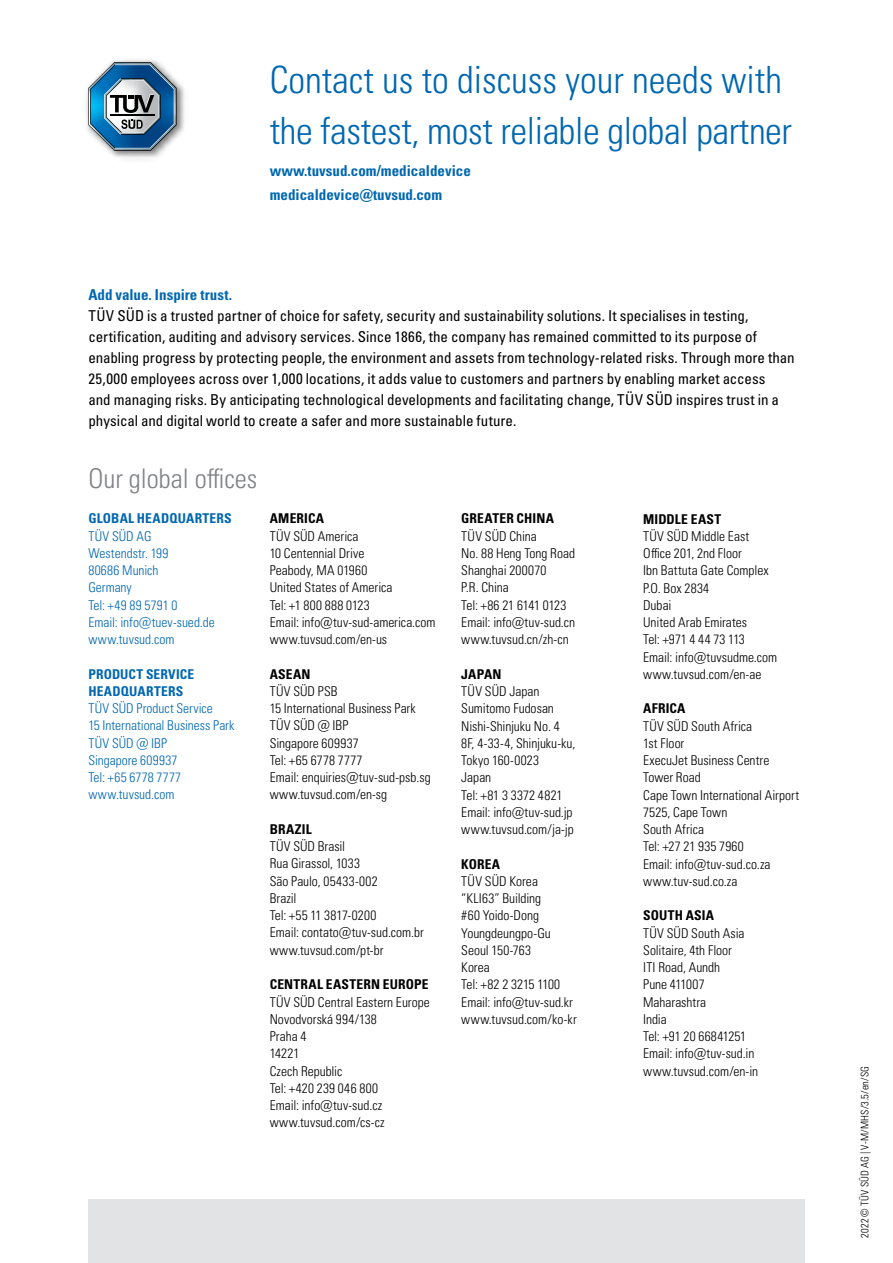
<style>
.page{position:relative;width:893px;height:1263px;background:#fff}
.page>*{position:absolute;margin:0;border:0;box-sizing:border-box;transform-origin:0 0}
.t1{font:37.5px/51px "Univers LTCYR 47 Light Cond";letter-spacing:-.01em;color:#0067b1}
.t2{font:27px "Univers LTCYR 47 Light Cond";color:#808285}
.t3{font:condensed 15px/21px "Univers LTCYR 57";color:#000}
.t4{font:15px/24px "Univers LTCYR 67 Bold Cond";color:#0067b1}
.t5{font:13.5px/17.2px "Univers LTCYR 47 Light Cond";color:#000}
.t6{font:13.5px/17.2px "Univers LTCYR 47 Light Cond";letter-spacing:.005em;color:#0067b1}
.t7{font:13.5px "Univers LTCYR 67 Bold Cond";letter-spacing:.01em;color:#000}
.t8{font:13.5px/17.2px "Univers LTCYR 67 Bold Cond";letter-spacing:.01em;color:#0067b1}
.t9{font:10.5px "Univers LTCYR 47 Light Cond";letter-spacing:.015em;color:#000}
</style>
<div class="page">
<div style="left:88px;top:1200px;width:717px;height:63px;background:#e2e3e4"></div>
<img style="left:86px;top:59px;width:99px;height:99px">
<svg style="left:88px;top:62px;width:89px;height:89px"></svg>
<h1 class="t1" style="left:270px;top:53px;width:524px">Contact us to discuss your needs with the fastest, most reliable global partner</h1>
<p class="t4" style="left:270px;top:158px;width:203px">www.tuvsud.com/medicaldevice medicaldevice@tuvsud.com</p>
<p class="t4" style="left:88px;top:282px;width:145px">Add value. Inspire trust.</p>
<p class="t3" style="left:88px;top:305px;width:708px">TÜV SÜD is a trusted partner of choice for safety, security and sustainability solutions. It specialises in testing, certification, auditing and advisory services. Since 1866, the company has remained committed to its purpose of enabling progress by protecting people, the environment and assets from technology-related risks. Through more than 25,000 employees across over 1,000 locations, it adds value to customers and partners by enabling market access<br>and managing risks. By anticipating technological developments and facilitating change, TÜV SÜD inspires trust in a physical and digital world to create a safer and more sustainable future.</p>
<h2 class="t2" style="left:88px;top:460px;width:171px">Our global offices</h2>
<p class="t8" style="left:88px;top:510px;width:145px">GLOBAL HEADQUARTERS</p>
<p class="t6" style="left:88px;top:526px;width:128px">TÜV SÜD AG<br>Westendstr. 199<br>80686 Munich<br>Germany<br>Tel: +49 89 5791 0<br>Email: info@tuev-sued.de www.tuvsud.com</p>
<p class="t8" style="left:88px;top:665px;width:107px">PRODUCT SERVICE<br>HEADQUARTERS</p>
<p class="t6" style="left:88px;top:699px;width:148px">TÜV SÜD Product Service<br>15 International Business Park<br>TÜV SÜD @ IBP<br>Singapore 609937<br>Tel: +65 6778 7777 www.tuvsud.com</p>
<p class="t7" style="left:270px;top:510px;width:56px">AMERICA</p>
<p class="t5" style="left:270px;top:526px;width:167px">TÜV SÜD America<br>10 Centennial Drive<br>Peabody, MA 01960<br>United States of America<br>Tel: +1 800 888 0123<br>Email: info@tuv-sud-america.com www.tuvsud.com/en-us</p>
<p class="t7" style="left:270px;top:665px;width:42px">ASEAN</p>
<p class="t5" style="left:270px;top:682px;width:162px">TÜV SÜD PSB<br>15 International Business Park<br>TÜV SÜD @ IBP<br>Singapore 609937<br>Tel: +65 6778 7777<br>Email: enquiries@tuv-sud-psb.sg www.tuvsud.com/en-sg</p>
<p class="t7" style="left:270px;top:821px;width:43px">BRAZIL</p>
<p class="t5" style="left:270px;top:837px;width:156px">TÜV SÜD Brasil<br>Rua Girassol, 1033<br>São Paulo, 05433-002<br>Brazil<br>Tel: +55 11 3817-0200<br>Email: contato@tuv-sud.com.br www.tuvsud.com/pt-br</p>
<p class="t7" style="left:270px;top:976px;width:160px">CENTRAL EASTERN EUROPE</p>
<p class="t5" style="left:270px;top:992px;width:162px">TÜV SÜD Central Eastern Europe<br>Novodvorská 994/138<br>Praha 4<br>14221<br>Czech Republic<br>Tel: +420 239 046 800<br>Email: info@tuv-sud.cz www.tuvsud.com/cs-cz</p>
<p class="t7" style="left:461px;top:510px;width:94px">GREATER CHINA</p>
<p class="t5" style="left:461px;top:527px;width:115px">TÜV SÜD China<br>No. 88 Heng Tong Road<br>Shanghai 200070<br>P.R. China<br>Tel: +86 21 6141 0123<br>Email: info@tuv-sud.cn www.tuvsud.cn/zh-cn</p>
<p class="t7" style="left:461px;top:666px;width:42px">JAPAN</p>
<p class="t5" style="left:461px;top:682px;width:116px">TÜV SÜD Japan<br>Sumitomo Fudosan<br>Nishi-Shinjuku No. 4<br>8F, 4-33-4, Shinjuku-ku,<br>Tokyo 160-0023<br>Japan<br>Tel: +81 3 3372 4821<br>Email: info@tuv-sud.jp www.tuvsud.com/ja-jp</p>
<p class="t7" style="left:461px;top:855px;width:40px">KOREA</p>
<p class="t5" style="left:461px;top:872px;width:117px">TÜV SÜD Korea “KLI63” Building<br>#60 Yoido-Dong<br>Youngdeungpo-Gu<br>Seoul 150-763<br>Korea<br>Tel: +82 2 3215 1100<br>Email: info@tuv-sud.kr www.tuvsud.com/ko-kr</p>
<p class="t7" style="left:643px;top:510px;width:79px">MIDDLE EAST</p>
<p class="t5" style="left:643px;top:527px;width:136px">TÜV SÜD Middle East<br>Office 201, 2nd Floor<br>Ibn Battuta Gate Complex<br>P.O. Box 2834<br>Dubai<br>United Arab Emirates<br>Tel: +971 4 44 73 113<br>Email: info@tuvsudme.com www.tuvsud.com/en-ae</p>
<p class="t7" style="left:643px;top:700px;width:44px">AFRICA</p>
<p class="t5" style="left:643px;top:716px;width:158px">TÜV SÜD South Africa<br>1st Floor<br>ExecuJet Business Centre<br>Tower Road<br>Cape Town International Airport<br>7525, Cape Town<br>South Africa<br>Tel: +27 21 935 7960<br>Email: info@tuv-sud.co.za www.tuv-sud.co.za</p>
<p class="t7" style="left:643px;top:907px;width:72px">SOUTH ASIA</p>
<p class="t5" style="left:643px;top:923px;width:116px">TÜV SÜD South Asia<br>Solitaire, 4th Floor<br>ITI Road, Aundh<br>Pune 411007<br>Maharashtra<br>India<br>Tel: +91 20 66841251<br>Email: info@tuv-sud.in www.tuvsud.com/en-in</p>
<p class="t9" style="left:858px;top:1238px;width:174px;rotate:-90deg">2022 © TÜV SÜD AG | V-M/MHS/3.5/en/SG</p>
</div>
